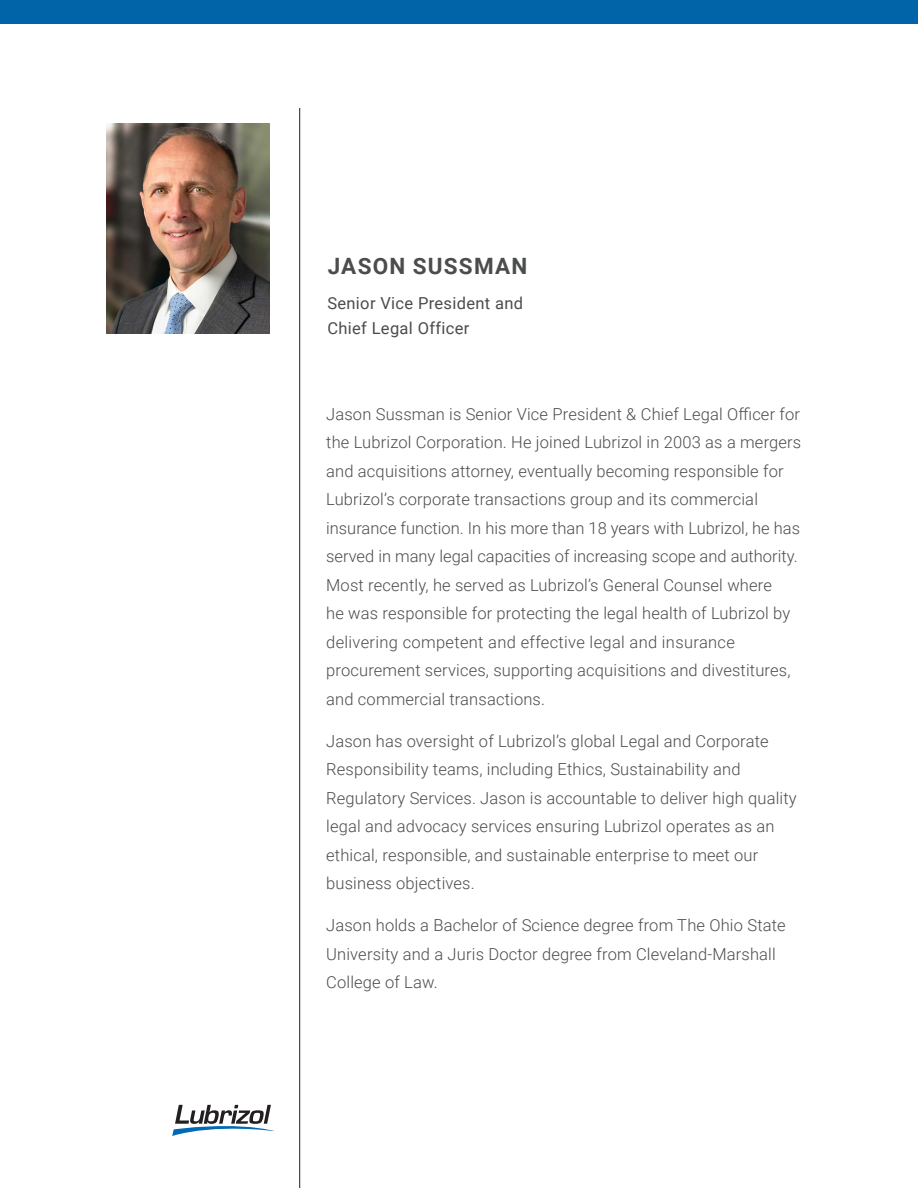
<style>
.page{position:relative;width:918px;height:1188px;background:#fff}
.page>*{position:absolute;margin:0;border:0;box-sizing:border-box;transform-origin:0 0}
.t1{font:700 22.5px "Roboto";letter-spacing:.055em;color:#4b4c4d}
.Text{font:300 16.5px/28.5px "Roboto";letter-spacing:.01em;color:#4b4c4d}
.t2{font:16.5px/25.5px "Roboto";letter-spacing:.02em;color:#4b4c4d}
</style>
<div class="page">
<hr style="left:299px;top:108px;width:1px;height:1080px;background:#231f20">
<img style="left:106px;top:123px;width:164px;height:210px">
<svg style="left:172px;top:1105px;width:103px;height:31px"></svg>
<div style="left:0;top:0;width:918px;height:24px;background:#0164a9"></div>
<p class="t1" style="left:328px;top:251px;width:201px">JASON SUSSMAN</p>
<p class="t2" style="left:327px;top:290px;width:197px">Senior Vice President and<br>Chief Legal Officer</p>
<p class="Text" style="left:326px;top:399px;width:477px">Jason Sussman is Senior Vice President &amp; Chief Legal Officer for the Lubrizol Corporation. He joined Lubrizol in 2003 as a mergers and acquisitions attorney, eventually becoming responsible for Lubrizol’s corporate transactions group and its commercial insurance function. In his more than 18 years with Lubrizol, he has served in many legal capacities of increasing scope and authority.<br>Most recently, he served as Lubrizol’s General Counsel where<br>he was responsible for protecting the legal health of Lubrizol by delivering competent and effective legal and insurance procurement services, supporting acquisitions and divestitures, and commercial transactions.</p>
<p class="Text" style="left:326px;top:726px;width:472px">Jason has oversight of Lubrizol’s global Legal and Corporate Responsibility teams, including Ethics, Sustainability and Regulatory Services. Jason is accountable to deliver high quality legal and advocacy services ensuring Lubrizol operates as an ethical, responsible, and sustainable enterprise to meet our business objectives.</p>
<p class="Text" style="left:326px;top:910px;width:461px">Jason holds a Bachelor of Science degree from The Ohio State<br>University and a Juris Doctor degree from Cleveland-Marshall<br>College of Law.</p>
</div>
